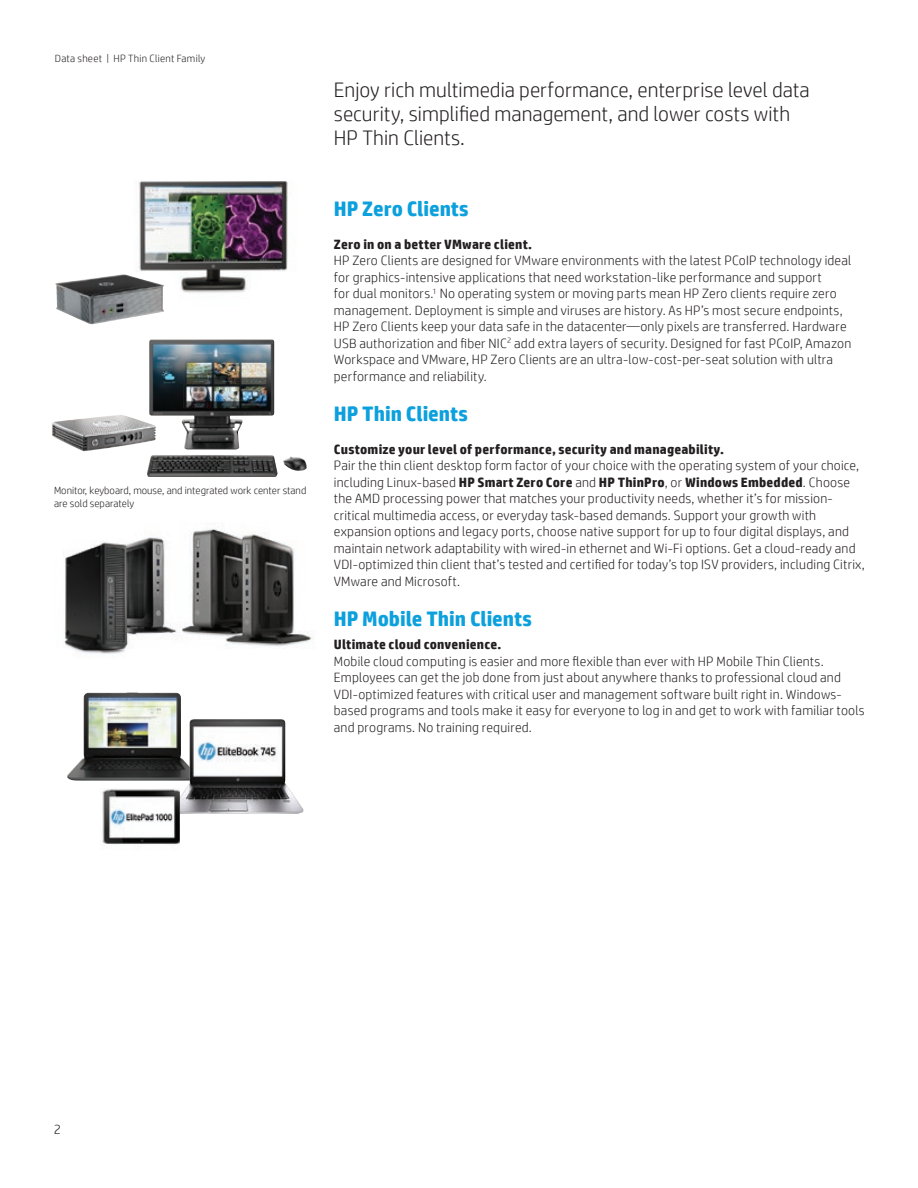
<style>
.page{position:relative;width:918px;height:1188px;background:#fff}
.page>*{position:absolute;margin:0;border:0;box-sizing:border-box;transform-origin:0 0}
.t1{font:300 21px/24px "HP Simplified";color:#231f20}
.t2{font:700 21px "HP Simplified";color:#0ca0dd}
.t3{font:300 13.5px/16.5px "HP Simplified";letter-spacing:.015em;color:#231f20}
.t4{font:700 13.5px "HP Simplified";letter-spacing:.015em;color:#231f20}
.t5{font:300 10.5px/12.6px "HP Simplified";color:#231f20}
.t6{font:300 10.5px "HP Simplified";letter-spacing:.025em;color:#231f20}
.s1{font-weight:700}
</style>
<div class="page">
<img style="left:138px;top:181px;width:150px;height:112px">
<img style="left:63px;top:523px;width:249px;height:131px">
<img style="left:55px;top:274px;width:109px;height:51px">
<img style="left:147px;top:339px;width:160px;height:138px">
<img style="left:52px;top:415px;width:104px;height:36px">
<img style="left:67px;top:692px;width:114px;height:89px">
<img style="left:171px;top:719px;width:133px;height:95px">
<img style="left:102px;top:788px;width:78px;height:57px">
<p class="t6" style="left:55px;top:52px;width:152px">Data sheet | HP Thin Client Family</p>
<p class="t5" style="left:54px;top:484px;width:254px">Monitor, keyboard, mouse, and integrated work center stand are sold separately</p>
<h1 class="t1" style="left:334px;top:78px;width:477px">Enjoy rich multimedia performance, enterprise level data security, simplified management, and lower costs with<br>HP Thin Clients.</h1>
<h1 class="t2" style="left:334px;top:196px;width:136px">HP Zero Clients</h1>
<p class="t4" style="left:334px;top:236px;width:200px">Zero in on a better VMware client.</p>
<p class="t3" style="left:334px;top:252px;width:519px">HP Zero Clients are designed for VMware environments with the latest PCoIP technology ideal for graphics-intensive applications that need workstation-like performance and support<br>for dual monitors.<sup>1</sup> No operating system or moving parts mean HP Zero clients require zero management. Deployment is simple and viruses are history. As HP’s most secure endpoints, HP Zero Clients keep your data safe in the datacenter—only pixels are transferred. Hardware USB authorization and fiber NIC<sup>2</sup> add extra layers of security. Designed for fast PCoIP, Amazon Workspace and VMware, HP Zero Clients are an ultra-low-cost-per-seat solution with ultra performance and reliability.</p>
<h1 class="t2" style="left:334px;top:401px;width:136px">HP Thin Clients</h1>
<p class="t4" style="left:334px;top:441px;width:392px">Customize your level of performance, security and manageability.</p>
<p class="t3" style="left:334px;top:457px;width:532px">Pair the thin client desktop form factor of your choice with the operating system of your choice, including Linux-based <span class="s1">HP Smart Zero Core</span> and <span class="s1">HP ThinPro</span>, or <span class="s1">Windows Embedded</span>. Choose the AMD processing power that matches your productivity needs, whether it’s for mission&shy;critical multimedia access, or everyday task-based demands. Support your growth with expansion options and legacy ports, choose native support for up to four digital displays, and maintain network adaptability with wired-in ethernet and Wi-Fi options. Get a cloud-ready and VDI-optimized thin client that’s tested and certified for today’s top ISV providers, including Citrix, VMware and Microsoft.</p>
<h1 class="t2" style="left:334px;top:606px;width:200px">HP Mobile Thin Clients</h1>
<p class="t4" style="left:334px;top:636px;width:169px">Ultimate cloud convenience.</p>
<p class="t3" style="left:334px;top:653px;width:532px">Mobile cloud computing is easier and more flexible than ever with HP Mobile Thin Clients.<br>Employees can get the job done from just about anywhere thanks to professional cloud and VDI-optimized features with critical user and management software built right in. Windows&shy;based programs and tools make it easy for everyone to log in and get to work with familiar tools and programs. No training required.</p>
<p class="t3" style="left:54px;top:1121px;width:9px">2</p>
</div>
